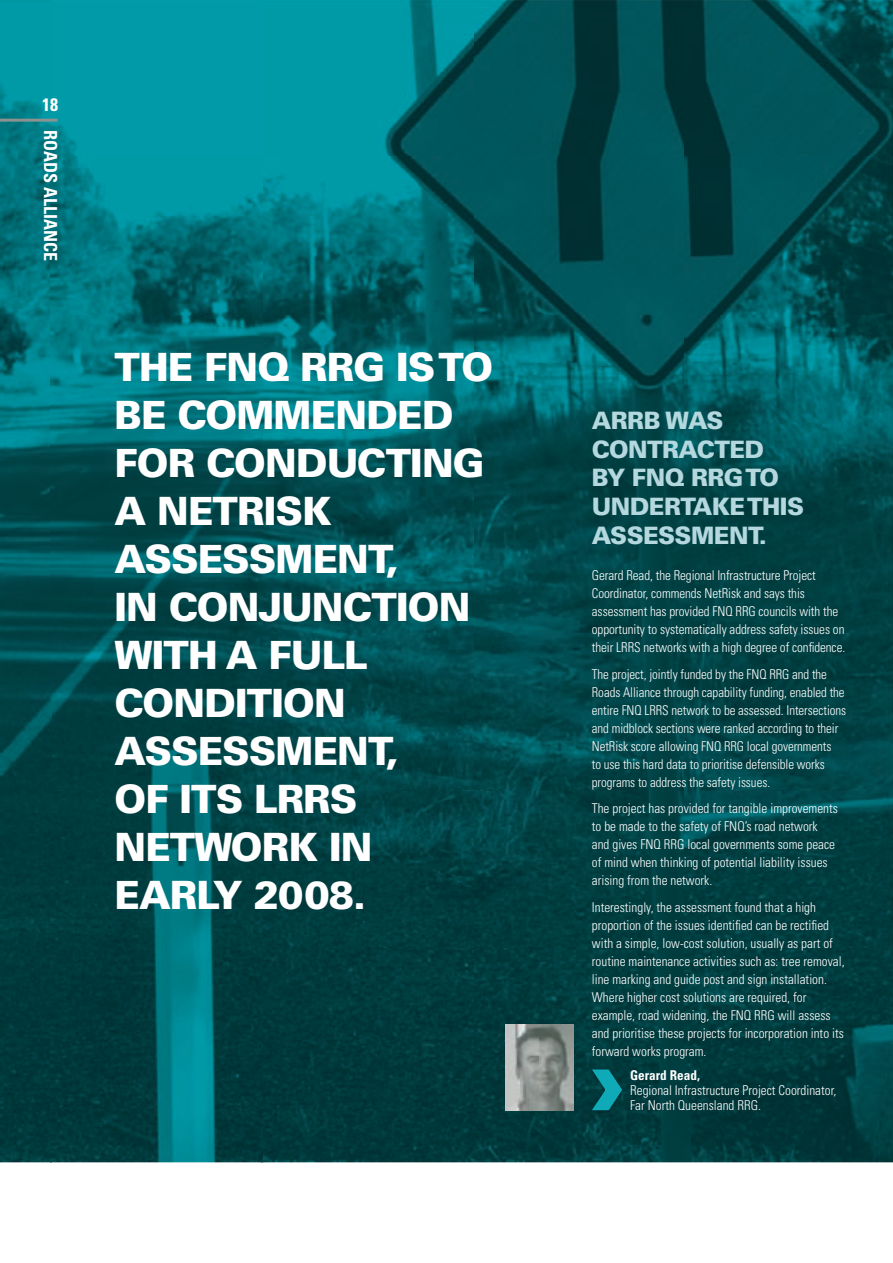
<style>
.page{position:relative;width:893px;height:1263px;background:#fff}
.page>*{position:absolute;margin:0;border:0;box-sizing:border-box;transform-origin:0 0}
.t1{font:900 39px/48px "Univers";letter-spacing:-.025em;color:#fff}
.t2{font:900 24px/28.8px "Univers";letter-spacing:-.025em;color:#b4d8de}
.t3{font:700 condensed 18px "Univers";color:#fff}
.t4{font:300 condensed 13.5px/18px "Univers";color:#fff}
.t5{font:300 condensed 13.5px/18px "Univers";color:#fff;scale:.96 1}
.t6{font:700 condensed 13.5px "Univers";color:#fff}
</style>
<div class="page">
<img style="left:0;top:0;width:893px;height:1162px">
<hr style="left:0;top:119px;width:58px;height:3px;background:#8c938f">
<svg style="left:585px;top:1051px;width:43px;height:63px;background:#04565b"></svg>
<img style="left:506px;top:1025px;width:68px;height:85px">
<h3 class="t3" style="left:42px;top:98px;width:17px">18</h3>
<h3 class="t3" style="left:57px;top:130px;width:133px;rotate:90deg">ROADS ALLIANCE</h3>
<h1 class="t1" style="left:114px;top:347px;width:380px">THE FNQ RRG IS TO<br>BE COMMENDED<br>FOR CONDUCTING<br>A NETRISK<br>ASSESSMENT,<br>IN CONJUNCTION<br>WITH A FULL<br>CONDITION<br>ASSESSMENT,<br>OF ITS LRRS<br>NETWORK IN<br>EARLY 2008.</h1>
<h2 class="t2" style="left:592px;top:408px;width:214px">ARRB WAS<br>CONTRACTED<br>BY FNQ RRG TO<br>UNDERTAKE THIS<br>ASSESSMENT.</h2>
<p class="t4" style="left:592px;top:568px;width:255px">Gerard Read, the Regional Infrastructure Project Coordinator, commends NetRisk and says this assessment has provided FNQ RRG councils with the opportunity to systematically address safety issues on their LRRS networks with a high degree of confidence.</p>
<p class="t5" style="left:592px;top:666px;width:266px">The project, jointly funded by the FNQ RRG and the Roads Alliance through capability funding, enabled the entire FNQ LRRS network to be assessed. Intersections and midblock sections were ranked according to their NetRisk score allowing FNQ RRG local governments<br>to use this hard data to prioritise defensible works programs to address the safety issues.</p>
<p class="t4" style="left:592px;top:801px;width:248px">The project has provided for tangible improvements to be made to the safety of FNQ’s road network and gives FNQ RRG local governments some peace of mind when thinking of potential liability issues arising from the network.</p>
<p class="t4" style="left:592px;top:899px;width:254px">Interestingly, the assessment found that a high proportion of the issues identified can be rectified with a simple, low-cost solution, usually as part of routine maintenance activities such as: tree removal, line marking and guide post and sign installation.<br>Where higher cost solutions are required, for example, road widening, the FNQ RRG will assess and prioritise these projects for incorporation into its forward works program.</p>
<p class="t6" style="left:630px;top:1070px;width:71px">Gerard Read,</p>
<p class="t4" style="left:630px;top:1084px;width:208px;line-height:15.3px">Regional Infrastructure Project Coordinator,<br>Far North Queensland RRG.</p>
</div>
